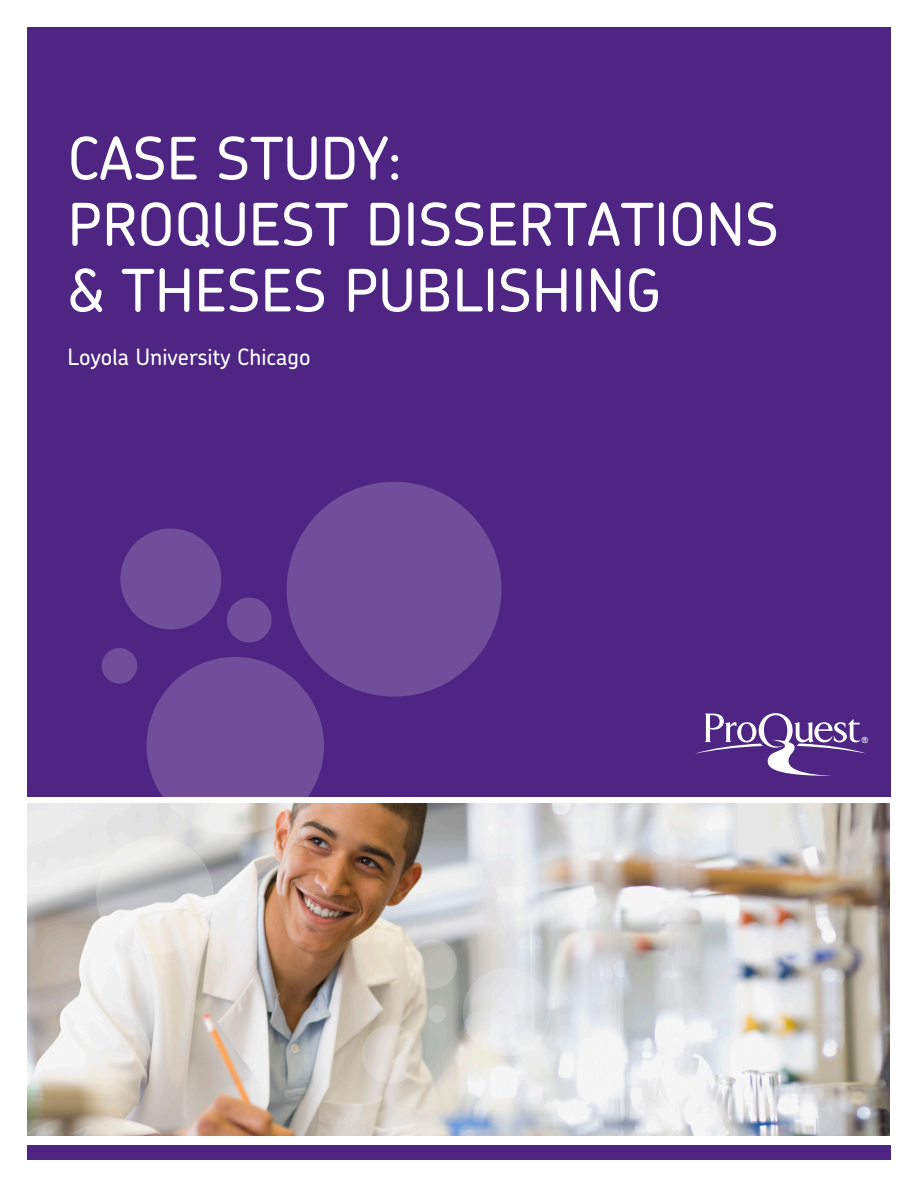
<style>
.page{position:relative;width:918px;height:1188px;background:#fff}
.page>*{position:absolute;margin:0;border:0;box-sizing:border-box;transform-origin:0 0}
.t1{font:500 58.5px/66px "Chevin";color:#fff}
.t2{font:500 22.5px "Chevin";color:#fff}
.t3{font:8.4px "Univers";color:#fff}
</style>
<div class="page">
<div style="left:27px;top:27px;width:864px;height:769px;background:#4e2582"></div>
<div style="left:27px;top:1145px;width:864px;height:15px;background:#4e2582"></div>
<img style="left:27px;top:804px;width:863px;height:332px">
<svg style="left:96px;top:837px;width:118px;height:117px"></svg>
<svg style="left:147px;top:657px;width:177px;height:177px;background:#8165a4"></svg>
<div style="left:102px;top:648px;width:35px;height:36px;background:#704f9a;border-radius:50%"></div>
<div style="left:120px;top:529px;width:101px;height:100px;background:#704f9a;border-radius:50%"></div>
<div style="left:227px;top:598px;width:45px;height:44px;background:#704f9a;border-radius:50%"></div>
<div style="left:287px;top:482px;width:214px;height:215px;background:#704f9a;border-radius:50%"></div>
<svg style="left:358px;top:936px;width:198px;height:151px;background:#d3d0cb"></svg>
<svg style="left:695px;top:713px;width:171px;height:63px"></svg>
<p class="t1" style="left:68px;top:124px;width:713px">CASE STUDY:<br>PROQUEST DISSERTATIONS &amp; THESES PUBLISHING</p>
<p class="t2" style="left:68px;top:343px;width:245px">Loyola University Chicago</p>
<p class="t3" style="left:862px;top:735px;width:8px">®</p>
</div>
